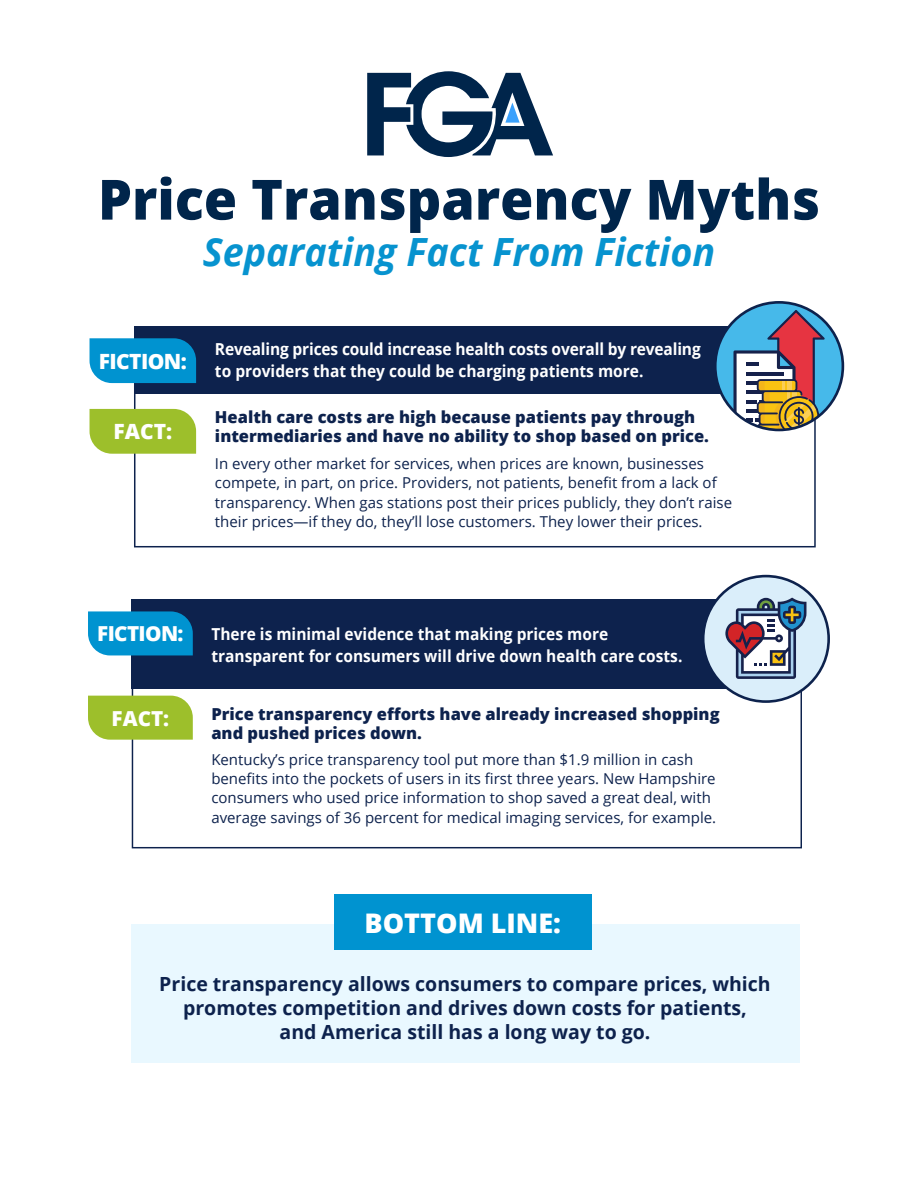
<style>
.page{position:relative;width:918px;height:1188px;background:#fff}
.page>*{position:absolute;margin:0;border:0;box-sizing:border-box;transform-origin:0 0}
.t1{font:800 55.5px "Open Sans";color:#00254b}
.t2{font:italic 700 38.85px "Open Sans";color:#0793cf}
.t3{font:800 27px "Open Sans";color:#fff}
.t4{font:800 21px "Open Sans";letter-spacing:-.03em;color:#fff}
.t5{font:800 20.7px "Open Sans";letter-spacing:-.03em;color:#fff}
.t6{font:700 19.5px/24px "Open Sans";color:#0d224d;text-align:center}
.t7{font:700 16.5px/22px "Open Sans";color:#fff;scale:.94 1}
.t8{font:800 16.5px/19.2px "Open Sans";color:#0d224d}
.t9{font:15px/19.2px "Open Sans";color:#0d224d}
</style>
<div class="page">
<svg style="left:88px;top:696px;width:105px;height:44px;background:#a2c236"></svg>
<div style="left:132px;top:599px;width:670px;height:90px;background:#0d224d"></div>
<svg style="left:88px;top:611px;width:105px;height:44px;background:#0692cd"></svg>
<div style="left:703px;top:576px;width:126px;height:126px;background:#daeefa;border-radius:50%"></div>
<svg style="left:725px;top:598px;width:81px;height:81px"></svg>
<div style="left:702px;top:575px;width:128px;height:128px;border:3px solid #0d224d;border-radius:50%"></div>
<div style="left:131px;top:925px;width:668px;height:138px;background:#e9f8ff"></div>
<div style="left:334px;top:895px;width:258px;height:55px;background:#0093d0"></div>
<div style="left:134px;top:354px;width:682px;height:193px;border:2px solid #0d224d"></div>
<div style="left:90px;top:409px;width:106px;height:45px;background:#9dbf2b"></div>
<div style="left:134px;top:326px;width:682px;height:68px;background:#0d224d"></div>
<div style="left:90px;top:338px;width:106px;height:45px;background:#0093d0"></div>
<div style="left:715px;top:302px;width:128px;height:128px;background:#46b9ea;border-radius:50%"></div>
<svg style="left:733px;top:310px;width:92px;height:120px"></svg>
<div style="left:714px;top:301px;width:130px;height:130px;border:3px solid #0d224d;border-radius:50%"></div>
<svg style="left:367px;top:71px;width:186px;height:86px"></svg>
<p class="t1" style="left:98px;top:157px;width:724px">Price Transparency Myths</p>
<p class="t2" style="left:203px;top:225px;width:514px">Separating Fact From Fiction</p>
<p class="t4" style="left:99px;top:345px;width:89px">FICTION:</p>
<p class="t4" style="left:113px;top:416px;width:60px">FACT:</p>
<p class="t7" style="left:215px;top:337px;width:518px;line-height:22.5px">Revealing prices could increase health costs overall by revealing to providers that they could be charging patients more.</p>
<p class="t8" style="left:215px;top:406px;width:496px">Health care costs are high because patients pay through intermediaries and have no ability to shop based on price.</p>
<p class="t9" style="left:215px;top:453px;width:519px">In every other market for services, when prices are known, businesses compete, in part, on price. Providers, not patients, benefit from a lack of transparency. When gas stations post their prices publicly, they don’t raise their prices—if they do, they’ll lose customers. They lower their prices.</p>
<p class="t5" style="left:97px;top:618px;width:88px">FICTION:</p>
<p class="t5" style="left:112px;top:702px;width:59px">FACT:</p>
<p class="t7" style="left:211px;top:622px;width:503px">There is minimal evidence that making prices more transparent for consumers will drive down health care costs.</p>
<p class="t8" style="left:211px;top:704px;width:510px">Price transparency efforts have already increased shopping and pushed prices down.</p>
<p class="t9" style="left:211px;top:750px;width:506px">Kentucky’s price transparency tool put more than $1.9 million in cash benefits into the pockets of users in its first three years. New Hampshire consumers who used price information to shop saved a great deal, with average savings of 36 percent for medical imaging services, for example.</p>
<p class="t3" style="left:365px;top:902px;width:198px">BOTTOM LINE:</p>
<p class="t6" style="left:159px;top:971px;width:613px">Price transparency allows consumers to compare prices, which promotes competition and drives down costs for patients,<br>and America still has a long way to go.</p>
</div>
